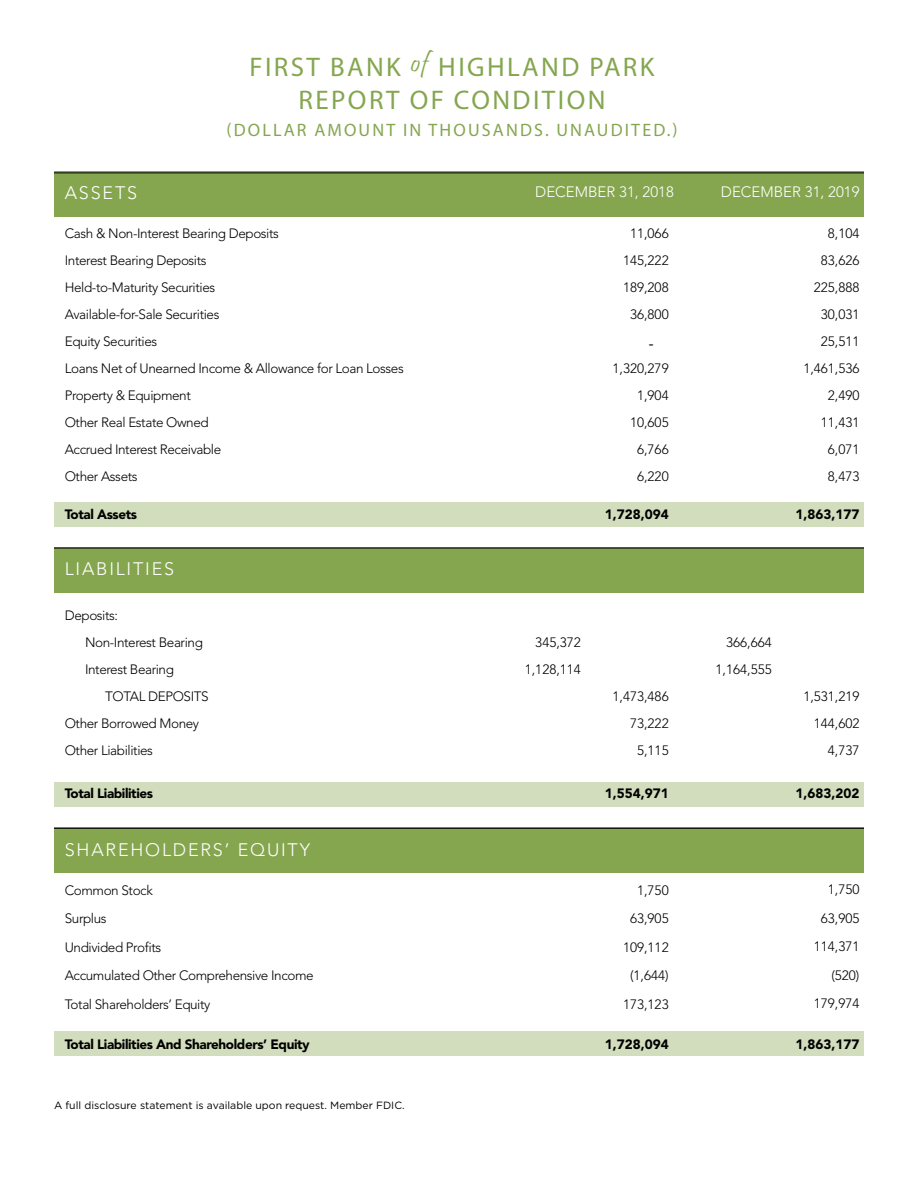
<style>
.page{position:relative;width:918px;height:1188px;background:#fff}
.page>*{position:absolute;margin:0;border:0;box-sizing:border-box;transform-origin:0 0}
.t1{font:27px/33px "Myriad Pro";letter-spacing:.09em;color:#85a64f;text-align:center}
.t2{font:18px "Myriad Pro";letter-spacing:.12em;color:#85a64f}
.t3{font:300 18px "Avenir LT Std";letter-spacing:.1em;color:#fff}
.t4{font:300 15px "Avenir LT Std";color:#fff}
.t5{font:300 13.5px/27px "Avenir LT Std";letter-spacing:-.03em;color:#000}
.t6{font:300 13.5px/27px "Avenir LT Std";color:#000;text-align:right}
.t7{font:900 13.5px "Avenir LT Std";letter-spacing:-.03em;color:#000}
.t8{font:13.5px "Gotham";color:#000}
.t9{font:10.5px "Gotham";color:#000}
</style>
<div class="page">
<div style="left:54px;top:782px;width:810px;height:25px;background:#d1ddbc"></div>
<div style="left:54px;top:1031px;width:810px;height:25px;background:#d1ddbc"></div>
<div style="left:54px;top:827px;width:810px;height:46px;background:#85a64f"></div>
<hr style="left:54px;top:828px;width:810px;height:1px;background:#000">
<div style="left:54px;top:547px;width:810px;height:46px;background:#85a64f"></div>
<hr style="left:54px;top:548px;width:810px;height:1px;background:#000">
<div style="left:54px;top:171px;width:810px;height:46px;background:#85a64f"></div>
<div style="left:54px;top:502px;width:810px;height:25px;background:#d1ddbc"></div>
<hr style="left:54px;top:173px;width:810px;height:1px;background:#000">
<h2 class="t3" style="left:65px;top:183px;width:74px">ASSETS</h2>
<h1 class="t1" style="left:249px;top:50px;width:407px">FIRST BANK <sup>of</sup> HIGHLAND PARK<br>REPORT OF CONDITION</h1>
<h2 class="t2" style="left:226px;top:119px;width:453px">(DOLLAR AMOUNT IN THOUSANDS. UNAUDITED.)</h2>
<p class="t4" style="left:535px;top:183px;width:140px">DECEMBER 31, 2018</p>
<p class="t4" style="left:721px;top:183px;width:140px">DECEMBER 31, 2019</p>
<p class="t5" style="left:65px;top:220px;width:340px">Cash &amp; Non-Interest Bearing Deposits<br>Interest Bearing Deposits<br>Held-to-Maturity Securities<br>Available-for-Sale Securities<br>Equity Securities<br>Loans Net of Unearned Income &amp; Allowance for Loan Losses<br>Property &amp; Equipment<br>Other Real Estate Owned<br>Accrued Interest Receivable<br>Other Assets</p>
<p class="t7" style="left:65px;top:507px;width:74px">Total Assets</p>
<h2 class="t3" style="left:65px;top:558px;width:111px">LIABILITIES</h2>
<p class="t5" style="left:85px;top:602px;width:119px;text-indent:-20px">Deposits:<br>Non-Interest Bearing<br>Interest Bearing</p>
<p class="t5" style="left:65px;top:683px;width:145px;text-indent:40px">TOTAL DEPOSITS<br>Other Borrowed Money<br>Other Liabilities</p>
<p class="t7" style="left:65px;top:785px;width:90px">Total Liabilities</p>
<h2 class="t3" style="left:65px;top:840px;width:247px">SHAREHOLDERS’ EQUITY</h2>
<p class="t5" style="left:65px;top:876px;width:250px;line-height:28.5px">Common Stock<br>Surplus<br>Undivided Profits<br>Accumulated Other Comprehensive Income<br>Total Shareholders’ Equity</p>
<p class="t7" style="left:65px;top:1036px;width:246px">Total Liabilities And Shareholders’ Equity</p>
<p class="t9" style="left:54px;top:1098px;width:352px">A full disclosure statement is available upon request. Member FDIC.</p>
<p class="t6" style="left:623px;top:220px;width:47px;text-align:center">11,066<br>145,222<br>189,208<br>36,800</p>
<p class="t8" style="left:648px;top:335px;width:7px">-</p>
<p class="t6" style="left:613px;top:355px;width:58px">1,320,279<br>1,904<br>10,605<br>6,766<br>6,220</p>
<p class="t7" style="left:605px;top:507px;width:65px">1,728,094</p>
<p class="t6" style="left:525px;top:629px;width:58px">345,372<br>1,128,114</p>
<p class="t6" style="left:613px;top:683px;width:58px">1,473,486<br>73,222<br>5,115</p>
<p class="t7" style="left:605px;top:785px;width:65px">1,554,971</p>
<p class="t6" style="left:623px;top:876px;width:47px;line-height:28.5px">1,750<br>63,905<br>109,112 (1,644)<br>173,123</p>
<p class="t7" style="left:605px;top:1036px;width:65px">1,728,094</p>
<p class="t6" style="left:803px;top:220px;width:58px">8,104<br>83,626<br>225,888<br>30,031<br>25,511<br>1,461,536<br>2,490<br>11,431<br>6,071<br>8,473</p>
<p class="t7" style="left:796px;top:507px;width:65px">1,863,177</p>
<p class="t6" style="left:716px;top:629px;width:58px">366,664<br>1,164,555</p>
<p class="t6" style="left:803px;top:683px;width:58px">1,531,219<br>144,602<br>4,737</p>
<p class="t7" style="left:796px;top:785px;width:65px">1,683,202</p>
<p class="t6" style="left:814px;top:876px;width:47px;line-height:28.5px">1,750<br>63,905<br>114,371 (520)<br>179,974</p>
<p class="t7" style="left:796px;top:1036px;width:65px">1,863,177</p>
</div>
